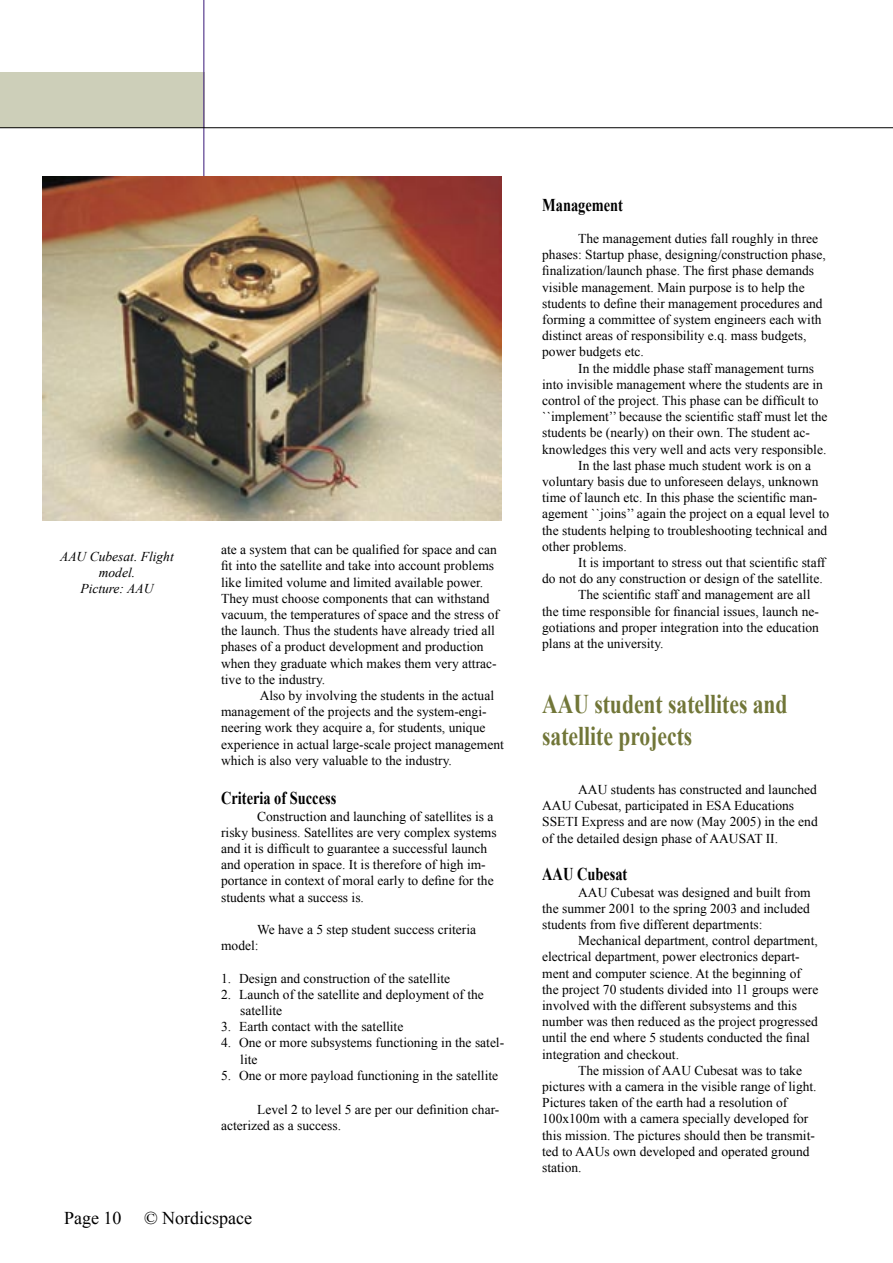
<style>
.page{position:relative;width:893px;height:1263px;background:#fff}
.page>*{position:absolute;margin:0;border:0;box-sizing:border-box;transform-origin:0 0}
.Mellomtittel{font:700 27px/32.4px "Times New Roman";color:#717638;scale:.8 1}
.Mellomtittel-2{font:700 18px "Times New Roman";color:#000;scale:.8 1}
.t1{font:18px "Times New Roman";color:#000}
.Brødtekst{font:13.5px/16.2px "Times New Roman";color:#000}
.Kuler{font:13.5px/16.2px "Times New Roman";color:#000}
.Figurtekst{font:italic 13.5px/16.2px "Times New Roman";color:#000;text-align:center}
</style>
<div class="page">
<div style="left:0;top:72px;width:204px;height:56px;background:#cdcfb9"></div>
<hr style="left:204px;top:0;width:1px;height:344px;background:#381778">
<hr style="left:0;top:127px;width:893px;height:1px;background:#000">
<img style="left:43px;top:176px;width:458px;height:345px">
<p class="Figurtekst" style="left:60px;top:548px;width:115px">AAU Cubesat. Flight model.</p>
<p class="Figurtekst" style="left:80px;top:580px;width:75px">Picture: AAU</p>
<p class="Brødtekst" style="left:221px;top:541px;width:279px">ate a system that can be qualified for space and can fit into the satellite and take into account problems like limited volume and limited available power.<br>They must choose components that can withstand vacuum, the temperatures of space and the stress of the launch. Thus the students have already tried all phases of a product development and production when they graduate which makes them very attrac&shy;tive to the industry.</p>
<p class="Brødtekst" style="left:221px;top:687px;width:284px;text-indent:39px">Also by involving the students in the actual management of the projects and the system-engi&shy;neering work they acquire a, for students, unique experience in actual large-scale project management which is also very valuable to the industry.</p>
<p class="Mellomtittel-2" style="left:221px;top:786px;width:145px">Criteria of Success</p>
<p class="Brødtekst" style="left:221px;top:808px;width:277px;text-indent:36px">Construction and launching of satellites is a risky business. Satellites are very complex systems and it is difficult to guarantee a successful launch and operation in space. It is therefore of high im&shy;portance in context of moral early to define for the students what a success is.</p>
<p class="Brødtekst" style="left:221px;top:921px;width:256px;text-indent:36px">We have a 5 step student success criteria model:</p>
<p class="Kuler" style="left:221px;top:970px;width:231px">1. Design and construction of the satellite</p>
<p class="Kuler" style="left:240px;top:986px;width:245px;text-indent:-19px">2. Launch of the satellite and deployment of the satellite</p>
<p class="Kuler" style="left:221px;top:1018px;width:184px">3. Earth contact with the satellite</p>
<p class="Kuler" style="left:240px;top:1034px;width:265px;text-indent:-19px">4. One or more subsystems functioning in the satel&shy;lite</p>
<p class="Kuler" style="left:221px;top:1067px;width:279px">5. One or more payload functioning in the satellite</p>
<p class="Brødtekst" style="left:221px;top:1101px;width:280px;text-indent:36px">Level 2 to level 5 are per our definition char&shy;acterized as a success.</p>
<h2 class="t1" style="left:64px;top:1206px;width:59px">Page 10</h2>
<h2 class="t1" style="left:144px;top:1206px;width:110px">© Nordicspace</h2>
<p class="Mellomtittel-2" style="left:542px;top:192px;width:102px">Management</p>
<p class="Brødtekst" style="left:542px;top:230px;width:285px;text-indent:36px">The management duties fall roughly in three phases: Startup phase, designing/construction phase, finalization/launch phase. The first phase demands visible management. Main purpose is to help the students to define their management procedures and forming a committee of system engineers each with distinct areas of responsibility e.q. mass budgets, power budgets etc.</p>
<p class="Brødtekst" style="left:542px;top:360px;width:287px;text-indent:36px">In the middle phase staff management turns into invisible management where the students are in control of the project. This phase can be difficult to ``implement’’ because the scientific staff must let the students be (nearly) on their own. The student ac&shy;knowledges this very well and acts very responsible.</p>
<p class="Brødtekst" style="left:542px;top:457px;width:289px;text-indent:36px">In the last phase much student work is on a voluntary basis due to unforeseen delays, unknown time of launch etc. In this phase the scientific man&shy;agement ``joins’’ again the project on a equal level to the students helping to troubleshooting technical and other problems.</p>
<p class="Brødtekst" style="left:542px;top:554px;width:285px;text-align:right">It is important to stress out that scientific staff<br>do not do any construction or design of the satellite.</p>
<p class="Brødtekst" style="left:542px;top:587px;width:278px;text-indent:36px">The scientific staff and management are all the time responsible for financial issues, launch ne&shy;gotiations and proper integration into the education plans at the university.</p>
<p class="Mellomtittel" style="left:542px;top:687px;width:308px">AAU student satellites and satellite projects</p>
<p class="Brødtekst" style="left:542px;top:781px;width:277px;text-indent:36px">AAU students has constructed and launched AAU Cubesat, participated in ESA Educations SSETI Express and are now (May 2005) in the end of the detailed design phase of AAUSAT II.</p>
<p class="Mellomtittel-2" style="left:542px;top:862px;width:108px">AAU Cubesat</p>
<p class="Brødtekst" style="left:542px;top:884px;width:270px;text-align:justify;text-indent:36px">AAU Cubesat was designed and built from the summer 2001 to the spring 2003 and included students from five different departments:</p>
<p class="Brødtekst" style="left:542px;top:932px;width:278px;text-indent:36px">Mechanical department, control department, electrical department, power electronics depart&shy;ment and computer science. At the beginning of the project 70 students divided into 11 groups were involved with the different subsystems and this number was then reduced as the project progressed until the end where 5 students conducted the final integration and checkout.</p>
<p class="Brødtekst" style="left:542px;top:1062px;width:276px;text-indent:36px">The mission of AAU Cubesat was to take pictures with a camera in the visible range of light.<br>Pictures taken of the earth had a resolution of 100x100m with a camera specially developed for this mission. The pictures should then be transmit&shy;ted to AAUs own developed and operated ground station.</p>
</div>
